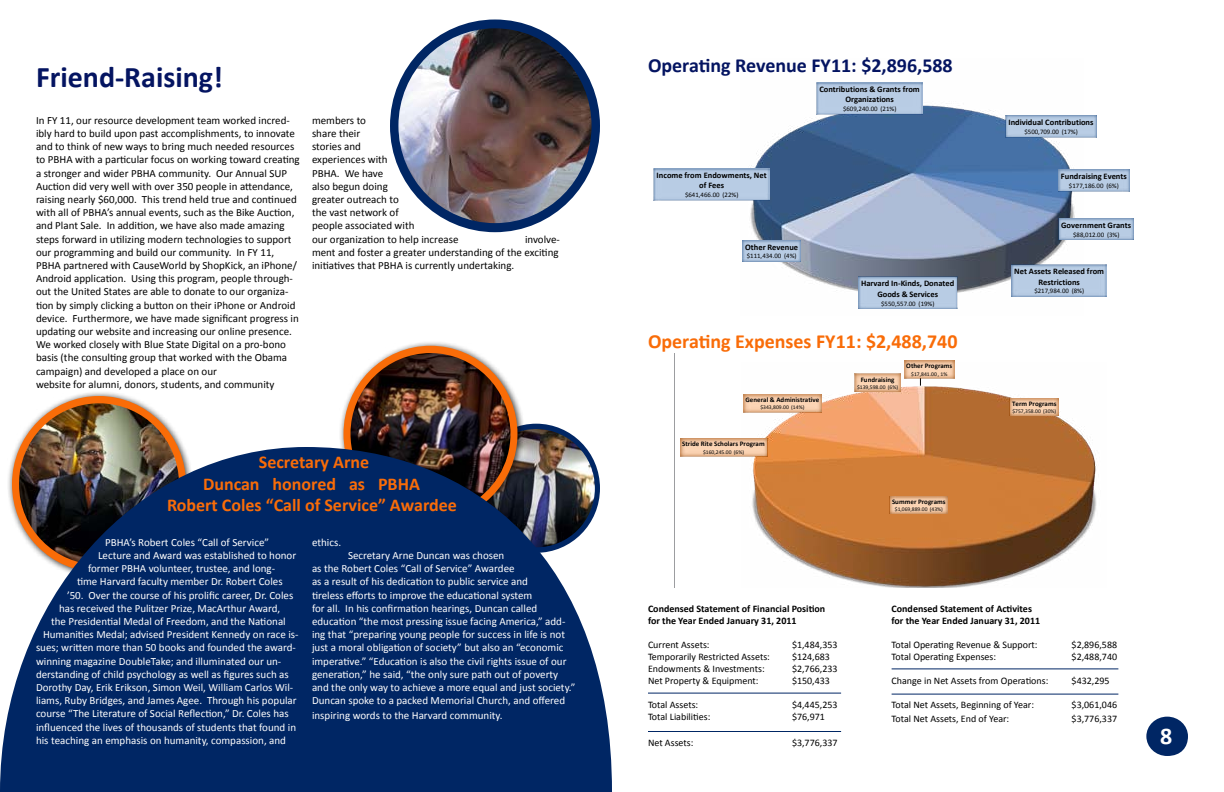
<style>
.page{position:relative;width:1224px;height:792px;background:#fff}
.page>*{position:absolute;margin:0;border:0;box-sizing:border-box;transform-origin:0 0}
.t1{font:700 30px "Calibri";color:#041461}
.t2{font:700 24px "Calibri";color:#fff}
.t3{font:700 20px "Calibri";color:#f96c08}
.t4{font:700 20px "Calibri";color:#041461}
.t5{font:700 18px/21.6px "Calibri";color:#f96c08;text-align:center}
.t6{font:11px/13.2px "Calibri";color:#fff}
.t7{font:11px/13.2px "Calibri";color:#000}
.t8{font:10px "Calibri";color:#000}
.t9{font:700 10px/12px "Calibri";color:#000}
.t10{font:700 8.5px/10.4px "Calibri";color:#000;text-align:center}
.t11{font:700 7px "Calibri";color:#000}
.t12{font:6.9px "Calibri";color:#000}
.t13{font:6.8px "Calibri";color:#000}
.t14{font:5.6px "Calibri";color:#000}
</style>
<div class="page">
<img style="left:525px;top:429px;width:60px;height:18px">
<div style="left:338px;top:341px;width:187px;height:189px;background:#000;opacity:.75"></div>
<div style="left:344px;top:346px;width:174px;height:176px;background:#f96c08;border-radius:50%"></div>
<img style="left:350px;top:353px;width:161px;height:94px">
<div style="left:7px;top:391px;width:187px;height:189px;background:#000;opacity:.75"></div>
<img style="left:19px;top:403px;width:160px;height:44px">
<svg style="left:0;top:447px;width:612px;height:345px;background:#1e3a6b"></svg>
<div style="left:390px;top:20px;width:210px;height:212px;background:#002664;border-radius:50%"></div>
<img style="left:398px;top:28px;width:194px;height:195px">
<div style="left:1146px;top:717px;width:42px;height:39px;background:#002664;border-radius:50%"></div>
<svg style="left:653px;top:82px;width:481px;height:227px"></svg>
<svg style="left:674px;top:353px;width:423px;height:234px"></svg>
<hr style="left:648px;top:693px;width:193px;height:1px;background:#002664">
<hr style="left:648px;top:731px;width:193px;height:1px;background:#002664">
<hr style="left:892px;top:668px;width:226px;height:1px;background:#002664">
<hr style="left:892px;top:694px;width:226px;height:1px;background:#002664">
<h1 class="t1" style="left:36px;top:58px;width:188px">Friend-Raising!</h1>
<p class="t7" style="left:36px;top:114px;width:265px">In FY 11, our resource development team worked incred&shy;ibly hard to build upon past accomplishments, to innovate and to think of new ways to bring much needed resources to PBHA with a particular focus on working toward creating a stronger and wider PBHA community. Our Annual SUP Auction did very well with over 350 people in attendance, raising nearly $60,000. This trend held true and continued with all of PBHA’s annual events, such as the Bike Auction, and Plant Sale. In addition, we have also made amazing steps forward in utilizing modern technologies to support our programming and build our community. In FY 11, PBHA partnered with CauseWorld by ShopKick, an iPhone/ Android application. Using this program, people through&shy;out the United States are able to donate to our organiza&shy;tion by simply clicking a button on their iPhone or Android device. Furthermore, we have made significant progress in updating our website and increasing our online presence.<br>We worked closely with Blue State Digital on a pro-bono basis (the consulting group that worked with the Obama campaign) and developed a place on our<br>website for alumni, donors, students, and community</p>
<p class="t7" style="left:312px;top:114px;width:148px">members to<br>share their<br>stories and<br>experiences with<br>PBHA. We have<br>also begun doing<br>greater outreach to<br>the vast network of<br>people associated with<br>our organization to help increase</p>
<p class="t7" style="left:312px;top:232px;width:250px;text-indent:213px">involve&shy;ment and foster a greater understanding of the exciting initiatives that PBHA is currently undertaking.</p>
<h3 class="t5" style="left:167px;top:451px;width:291px">Secretary Arne<br>Duncan honored as PBHA<br>Robert Coles “Call of Service” Awardee</h3>
<p class="t6" style="left:105px;top:536px;width:166px">PBHA’s Robert Coles “Call of Service”</p>
<p class="t6" style="left:98px;top:549px;width:200px">Lecture and Award was established to honor</p>
<p class="t6" style="left:88px;top:562px;width:189px">former PBHA volunteer, trustee, and long-</p>
<p class="t6" style="left:77px;top:575px;width:207px">time Harvard faculty member Dr. Robert Coles</p>
<p class="t6" style="left:67px;top:588px;width:228px">’50. Over the course of his prolific career, Dr. Coles</p>
<p class="t6" style="left:59px;top:602px;width:223px">has received the Pulitzer Prize, MacArthur Award,</p>
<p class="t6" style="left:51px;top:615px;width:236px">the Presidential Medal of Freedom, and the National</p>
<p class="t6" style="left:43px;top:628px;width:257px">Humanities Medal; advised President Kennedy on race is-</p>
<p class="t6" style="left:36px;top:641px;width:261px">sues; written more than 50 books and founded the award-</p>
<p class="t6" style="left:36px;top:654px;width:247px">winning magazine DoubleTake; and illuminated our un-</p>
<p class="t6" style="left:36px;top:668px;width:254px">derstanding of child psychology as well as figures such as</p>
<p class="t6" style="left:36px;top:681px;width:259px">Dorothy Day, Erik Erikson, Simon Weil, William Carlos Wil-</p>
<p class="t6" style="left:36px;top:694px;width:262px">liams, Ruby Bridges, and James Agee. Through his popular</p>
<p class="t6" style="left:36px;top:707px;width:254px">course “The Literature of Social Reflection,” Dr. Coles has</p>
<p class="t6" style="left:36px;top:720px;width:262px">influenced the lives of thousands of students that found in</p>
<p class="t6" style="left:36px;top:734px;width:252px">his teaching an emphasis on humanity, compassion, and</p>
<p class="t6" style="left:312px;top:536px;width:31px">ethics.</p>
<p class="t6" style="left:312px;top:549px;width:265px;text-indent:36px">Secretary Arne Duncan was chosen<br>as the Robert Coles “Call of Service” Awardee<br>as a result of his dedication to public service and<br>tireless efforts to improve the educational system<br>for all. In his confirmation hearings, Duncan called education “the most pressing issue facing America,” add&shy;ing that “preparing young people for success in life is not just a moral obligation of society” but also an “economic imperative.” “Education is also the civil rights issue of our generation,” he said, “the only sure path out of poverty and the only way to achieve a more equal and just society.” Duncan spoke to a packed Memorial Church, and offered</p>
<p class="t6" style="left:312px;top:708px;width:192px">inspiring words to the Harvard community.</p>
<h3 class="t4" style="left:648px;top:52px;width:306px">Operating Revenue FY11: $2,896,588</h3>
<p class="t10" style="left:819px;top:84px;width:102px">Contributions &amp; Grants from<br>Organizations</p>
<p class="t13" style="left:843px;top:105px;width:55px">$609,240.00 (21%)</p>
<p class="t10" style="left:657px;top:170px;width:111px">Income from Endowments, Net of Fees</p>
<p class="t13" style="left:685px;top:191px;width:55px">$641,466.00 (22%)</p>
<p class="t10" style="left:745px;top:242px;width:55px">Other Revenue</p>
<p class="t13" style="left:747px;top:252px;width:51px">$111,434.00 (4%)</p>
<p class="t10" style="left:861px;top:278px;width:95px">Harvard In-Kinds, Donated<br>Goods &amp; Services</p>
<p class="t13" style="left:881px;top:299px;width:55px">$550,557.00 (19%)</p>
<h3 class="t3" style="left:648px;top:328px;width:311px">Operating Expenses FY11: $2,488,740</h3>
<p class="t11" style="left:745px;top:395px;width:75px">General &amp; Administrative</p>
<p class="t14" style="left:760px;top:404px;width:45px">$343,809.00 (14%)</p>
<p class="t11" style="left:682px;top:440px;width:84px">Stride Rite Scholars Program</p>
<p class="t14" style="left:703px;top:448px;width:43px">$160,245.00 (6%)</p>
<p class="t11" style="left:861px;top:375px;width:35px">Fundraising</p>
<p class="t14" style="left:857px;top:384px;width:43px">$139,598.00 (6%)</p>
<p class="t11" style="left:906px;top:361px;width:48px">Other Programs</p>
<p class="t14" style="left:911px;top:370px;width:38px">$17,841.00 , 1%</p>
<p class="t11" style="left:892px;top:497px;width:55px">Summer Programs</p>
<p class="t14" style="left:895px;top:506px;width:50px">$1,069,889.00 (43%)</p>
<p class="t10" style="left:1008px;top:117px;width:87px">Individual Contributions</p>
<p class="t12" style="left:1024px;top:127px;width:55px">$500,709.00 (17%)</p>
<p class="t10" style="left:1061px;top:171px;width:67px">Fundraising Events</p>
<p class="t13" style="left:1069px;top:181px;width:51px">$177,186.00 (6%)</p>
<p class="t10" style="left:1061px;top:220px;width:71px">Government Grants</p>
<p class="t13" style="left:1073px;top:230px;width:48px">$88,012.00 (3%)</p>
<p class="t10" style="left:1014px;top:266px;width:91px">Net Assets Released from<br>Restrictions</p>
<p class="t13" style="left:1034px;top:287px;width:51px">$217,984.00 (8%)</p>
<p class="t11" style="left:1012px;top:399px;width:46px">Term Programs</p>
<p class="t14" style="left:1012px;top:408px;width:45px">$757,358.00 (30%)</p>
<p class="t9" style="left:648px;top:602px;width:179px">Condensed Statement of Financial Position for the Year Ended January 31, 2011</p>
<p class="t8" style="left:648px;top:638px;width:63px">Current Assets:</p>
<p class="t8" style="left:792px;top:638px;width:47px">$1,484,353</p>
<p class="t8" style="left:648px;top:650px;width:123px">Temporarily Restricted Assets:</p>
<p class="t8" style="left:792px;top:650px;width:39px">$124,683</p>
<p class="t8" style="left:648px;top:662px;width:118px">Endowments &amp; Investments:</p>
<p class="t8" style="left:792px;top:662px;width:47px">$2,766,233</p>
<p class="t8" style="left:648px;top:674px;width:112px">Net Property &amp; Equipment:</p>
<p class="t8" style="left:792px;top:674px;width:39px">$150,433</p>
<p class="t8" style="left:648px;top:698px;width:52px">Total Assets:</p>
<p class="t8" style="left:792px;top:698px;width:47px">$4,445,253</p>
<p class="t8" style="left:648px;top:710px;width:64px">Total Liabilities:</p>
<p class="t8" style="left:792px;top:710px;width:34px">$76,971</p>
<p class="t8" style="left:648px;top:736px;width:47px">Net Assets:</p>
<p class="t8" style="left:792px;top:736px;width:47px">$3,776,337</p>
<p class="t9" style="left:892px;top:602px;width:150px">Condensed Statement of Activites for the Year Ended January 31, 2011</p>
<p class="t8" style="left:892px;top:638px;width:147px">Total Operating Revenue &amp; Support:</p>
<p class="t8" style="left:1072px;top:638px;width:47px">$2,896,588</p>
<p class="t8" style="left:892px;top:650px;width:106px">Total Operating Expenses:</p>
<p class="t8" style="left:1072px;top:650px;width:47px">$2,488,740</p>
<p class="t8" style="left:892px;top:674px;width:158px">Change in Net Assets from Operations:</p>
<p class="t8" style="left:1072px;top:674px;width:39px">$432,295</p>
<p class="t8" style="left:892px;top:698px;width:144px">Total Net Assets, Beginning of Year:</p>
<p class="t8" style="left:1072px;top:698px;width:47px">$3,061,046</p>
<p class="t8" style="left:892px;top:712px;width:119px">Total Net Assets, End of Year:</p>
<p class="t8" style="left:1072px;top:712px;width:47px">$3,776,337</p>
<h2 class="t2" style="left:1160px;top:721px;width:14px">8</h2>
</div>
